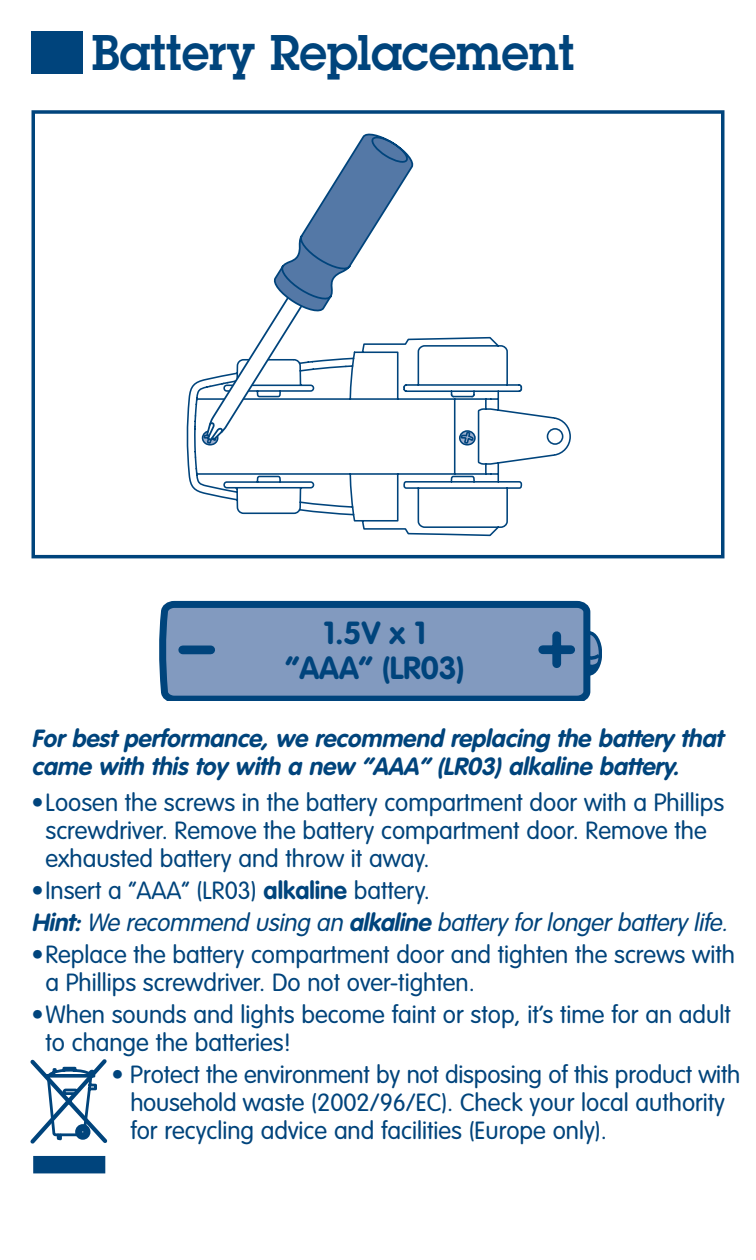
<style>
.page{position:relative;width:756px;height:1260px;background:#fff}
.page>*{position:absolute;margin:0;border:0;box-sizing:border-box;transform-origin:0 0}
.t1{font:600 49px "Lubalin Graph Std";color:#00447c;scale:.95 1}
.t2{font:700 31.5px/35px "VAG Rounded Std";color:#00447c;text-align:center}
.t3{font:300 24.5px/28px "VAG Rounded Std";color:#00447c}
.t4{font:italic 700 24.5px/28px "VAG Rounded Std";color:#00447c}
.t5{font:italic 300 24.5px/31.8px "VAG Rounded Std";color:#00447c}
.s1{font-style:normal}
.s2{font-weight:700;font-style:normal}
.s3{font-weight:700}
</style>
<div class="page">
<div style="left:32px;top:32px;width:51px;height:42px;background:#00447c"></div>
<svg style="left:594px;top:633px;width:7px;height:41px"></svg>
<svg style="left:162px;top:601px;width:432px;height:100px"></svg>
<div style="left:543px;top:645px;width:28px;height:9px;background:#00447c"></div>
<div style="left:552px;top:636px;width:9px;height:28px;background:#00447c"></div>
<div style="left:183px;top:646px;width:28px;height:8px;background:#00447c"></div>
<svg style="left:30px;top:1059px;width:77px;height:115px"></svg>
<div style="left:35px;top:1157px;width:69px;height:15px;background:#00447c"></div>
<div style="left:33px;top:1156px;width:72px;height:17px;border:3px solid #00447c"></div>
<svg style="left:186px;top:336px;width:385px;height:201px"></svg>
<svg style="left:458px;top:418px;width:19px;height:33px"></svg>
<svg style="left:201px;top:133px;width:216px;height:318px"></svg>
<div style="left:32px;top:110px;width:692px;height:448px;border:4px solid #00447c"></div>
<h1 class="t1" style="left:92px;top:35px;width:510px">Battery Replacement</h1>
<p class="t2" style="left:285px;top:617px;width:181px">1.5V x 1 “AAA” (LR03)</p>
<p class="t4" style="left:31px;top:726px;width:693px">For best performance, we recommend replacing the battery that came with this toy with a new “AAA” (LR03) alkaline battery.</p>
<p class="t3" style="left:46px;top:790px;width:680px;text-indent:-14px">• Loosen the screws in the battery compartment door with a Phillips screwdriver. Remove the battery compartment door. Remove the exhausted battery and throw it away.</p>
<p class="t5" style="left:32px;top:876px;width:703px"><span class="s1">• Insert a “AAA” (LR03)</span> <span class="s2">alkaline</span> <span class="s1">battery.<br></span><span class="s3">Hint:</span>We recommend using an <span class="s3">alkaline</span> battery forlongerbattery life.</p>
<p class="t3" style="left:46px;top:942px;width:691px;text-indent:-14px">• Replace the battery compartment door and tighten the screws with a Phillips screwdriver. Do not over-tighten.</p>
<p class="t3" style="left:46px;top:1002px;width:687px;text-indent:-14px">• When sounds and lights become faint or stop, it’s time for an adult to change the batteries!</p>
<p class="t3" style="left:130px;top:1062px;width:612px;text-indent:-19px">• Protect the environment by not disposing of this product with household waste (2002/96/EC). Check your local authority for recycling advice and facilities (Europe only).</p>
</div>
